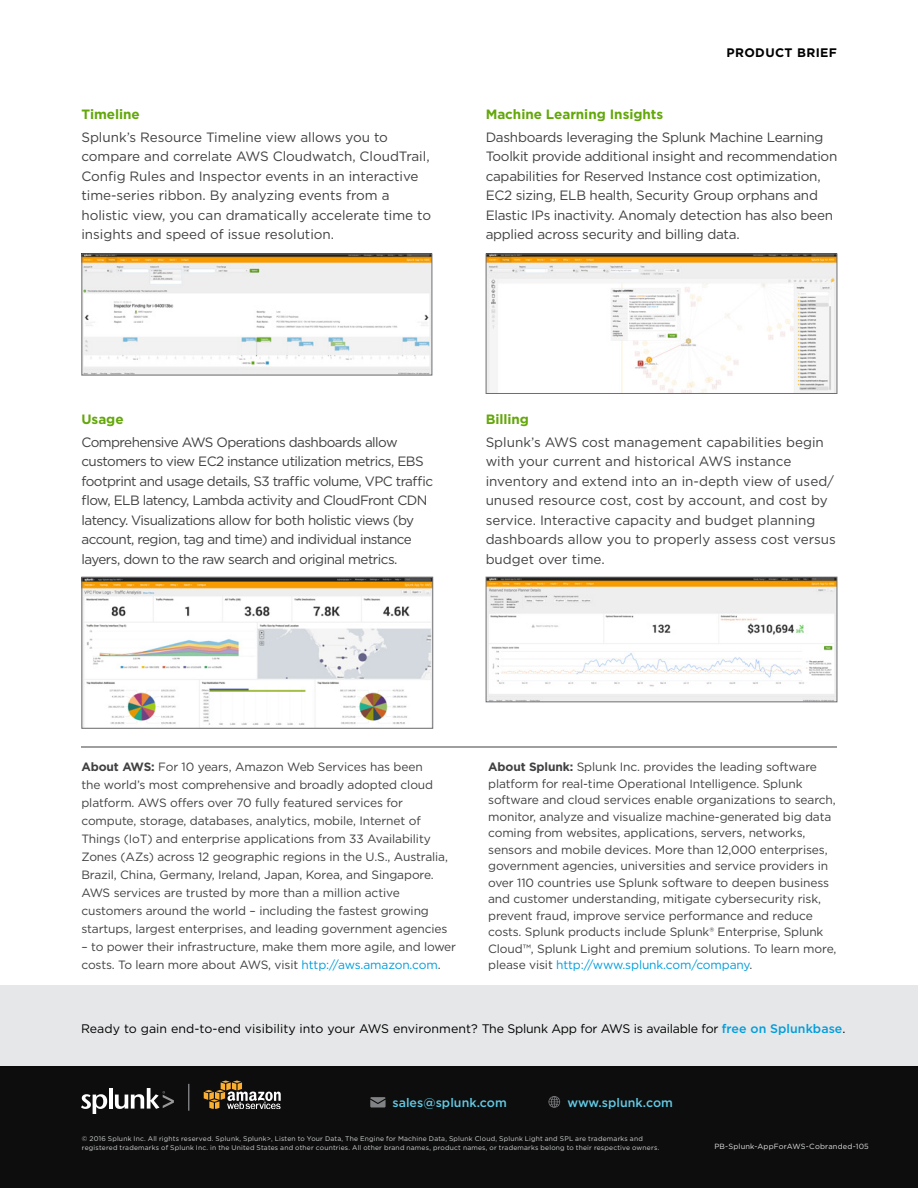
<style>
.page{position:relative;width:918px;height:1188px;background:#fff}
.page>*{position:absolute;margin:0;border:0;box-sizing:border-box;transform-origin:0 0}
.Feature_Text{font:13.5px/19.5px "Gotham";letter-spacing:-.02em;color:#414042}
.Feature_Text-2{font:13.5px/19.5px "Gotham";letter-spacing:-.04em;color:#414042}
.Feature_Text-3{font:13.5px/19.5px "Gotham";color:#414042}
.Green_Subheads{font:700 13.5px "Gotham";letter-spacing:-.005em;color:#63a70a}
.Download_box_body_te{font:12.45px "Gotham";letter-spacing:-.005em;color:#000}
.Download_box_body_te-2{font:500 12.45px "Gotham";letter-spacing:.005em;color:#61cae5}
.t1{font:700 12.3px "Gotham";letter-spacing:.03em;color:#000}
.Feature_Text-4{font:12px/16.5px "Gotham";letter-spacing:-.01em;color:#414042}
.Legal_Info{font:7.5px "Gotham";letter-spacing:.025em;color:#e2e3e4}
.t2{font:6.75px/8.7px "Gotham";letter-spacing:.025em;color:#d1d3d4}
.s1{font-weight:700}
.s2{color:#009ddc}
.s3{font-weight:500;color:#009ddc}
</style>
<div class="page">
<div style="left:0;top:986px;width:918px;height:82px;background:#e6e7e8"></div>
<div style="left:0;top:1066px;width:918px;height:122px;background:#0d0d0d"></div>
<svg style="left:81px;top:1094px;width:26px;height:20px"></svg>
<hr style="left:109px;top:1088px;width:4px;height:21px;background:#fff">
<svg style="left:115px;top:1088px;width:59px;height:21px"></svg>
<svg style="left:188px;top:1084px;width:1px;height:27px"></svg>
<svg style="left:204px;top:1080px;width:77px;height:29px"></svg>
<svg style="left:548px;top:1096px;width:12px;height:12px"></svg>
<svg style="left:370px;top:1097px;width:16px;height:10px"></svg>
<hr style="left:81px;top:747px;width:756px;height:1px;background:#414042">
<img style="left:83px;top:255px;width:347px;height:118px">
<div style="left:81px;top:253px;width:351px;height:122px;border:1px solid #6d6e71"></div>
<img style="left:83px;top:579px;width:348px;height:148px">
<div style="left:81px;top:577px;width:352px;height:152px;border:1px solid #6d6e71"></div>
<img style="left:488px;top:255px;width:347px;height:137px">
<div style="left:486px;top:253px;width:351px;height:141px;border:1px solid #6d6e71"></div>
<img style="left:488px;top:579px;width:347px;height:121px">
<div style="left:486px;top:577px;width:351px;height:125px;border:1px solid #6d6e71"></div>
<p class="Green_Subheads" style="left:81px;top:105px;width:60px">Timeline</p>
<p class="Feature_Text" style="left:81px;top:127px;width:351px">Splunk’s Resource Timeline view allows you to compare and correlate AWS Cloudwatch, CloudTrail, Config Rules and Inspector events in an interactive time-series ribbon. By analyzing events from a holistic view, you can dramatically accelerate time to insights and speed of issue resolution.</p>
<p class="t1" style="left:726px;top:44px;width:112px">PRODUCT BRIEF</p>
<p class="Green_Subheads" style="left:486px;top:105px;width:179px">Machine Learning Insights</p>
<p class="Feature_Text" style="left:486px;top:127px;width:353px">Dashboards leveraging the Splunk Machine Learning Toolkit provide additional insight and recommendation capabilities for Reserved Instance cost optimization, EC2 sizing, ELB health, Security Group orphans and Elastic IPs inactivity. Anomaly detection has also been applied across security and billing data.</p>
<p class="Green_Subheads" style="left:81px;top:410px;width:44px">Usage</p>
<p class="Feature_Text-2" style="left:81px;top:432px;width:353px">Comprehensive AWS Operations dashboards allow customers to view EC2 instance utilization metrics, EBS footprint and usage details, S3 traffic volume, VPC traffic flow, ELB latency, Lambda activity and CloudFront CDN latency. Visualizations allow for both holistic views (by account, region, tag and time) and individual instance layers, down to the raw search and original metrics.</p>
<p class="Green_Subheads" style="left:486px;top:410px;width:45px">Billing</p>
<p class="Feature_Text-3" style="left:486px;top:432px;width:352px">Splunk’s AWS cost management capabilities begin with your current and historical AWS instance inventory and extend into an in-depth view of used/ unused resource cost, cost by account, and cost by service. Interactive capacity and budget planning dashboards allow you to properly assess cost versus budget over time.</p>
<p class="Feature_Text-4" style="left:81px;top:758px;width:368px;line-height:18px"><span class="s1">About AWS:</span> For 10 years, Amazon Web Services has been<br>the world’s most comprehensive and broadly adopted cloud platform. AWS offers over 70 fully featured services for compute, storage, databases, analytics, mobile, Internet of Things (IoT) and enterprise applications from 33 Availability Zones (AZs) across 12 geographic regions in the U.S., Australia, Brazil, China, Germany, Ireland, Japan, Korea, and Singapore.<br>AWS services are trusted by more than a million active customers around the world – including the fastest growing startups, largest enterprises, and leading government agencies</p>
<p class="Feature_Text-4" style="left:81px;top:938px;width:376px;line-height:18px">– to power their infrastructure, make them more agile, and lower costs. To learn more about AWS, visit <span class="s2">http://aws.amazon.com</span>.</p>
<p class="Feature_Text-4" style="left:488px;top:758px;width:350px"><span class="s1">About Splunk:</span> Splunk Inc. provides the leading software platform for real-time Operational Intelligence. Splunk software and cloud services enable organizations to search, monitor, analyze and visualize machine-generated big data coming from websites, applications, servers, networks, sensors and mobile devices. More than 12,000 enterprises, government agencies, universities and service providers in over 110 countries use Splunk software to deepen business and customer understanding, mitigate cybersecurity risk, prevent fraud, improve service performance and reduce costs. Splunk products include Splunk® Enterprise, Splunk Cloud™, Splunk Light and premium solutions. To learn more, please visit <span class="s2">http://www.splunk.com/company</span>.</p>
<p class="Download_box_body_te" style="left:81px;top:1020px;width:766px">Ready to gain end-to-end visibility into your AWS environment? The Splunk App for AWS is available for <span class="s3">free on Splunkbase</span>.</p>
<p class="Download_box_body_te-2" style="left:392px;top:1094px;width:116px">sales@splunk.com</p>
<p class="Download_box_body_te-2" style="left:567px;top:1094px;width:107px">www.splunk.com</p>
<p class="t2" style="left:82px;top:1134px;width:579px">© 2016 Splunk Inc. All rights reserved. Splunk, Splunk&gt;, Listen to Your Data, The Engine for Machine Data, Splunk Cloud, Splunk Light and SPL are trademarks and registered trademarks of Splunk Inc. in the United States and other countries. All other brand names, product names, or trademarks belong to their respective owners.</p>
<p class="Legal_Info" style="left:714px;top:1142px;width:156px">PB-Splunk-AppForAWS-Cobranded-105</p>
</div>
